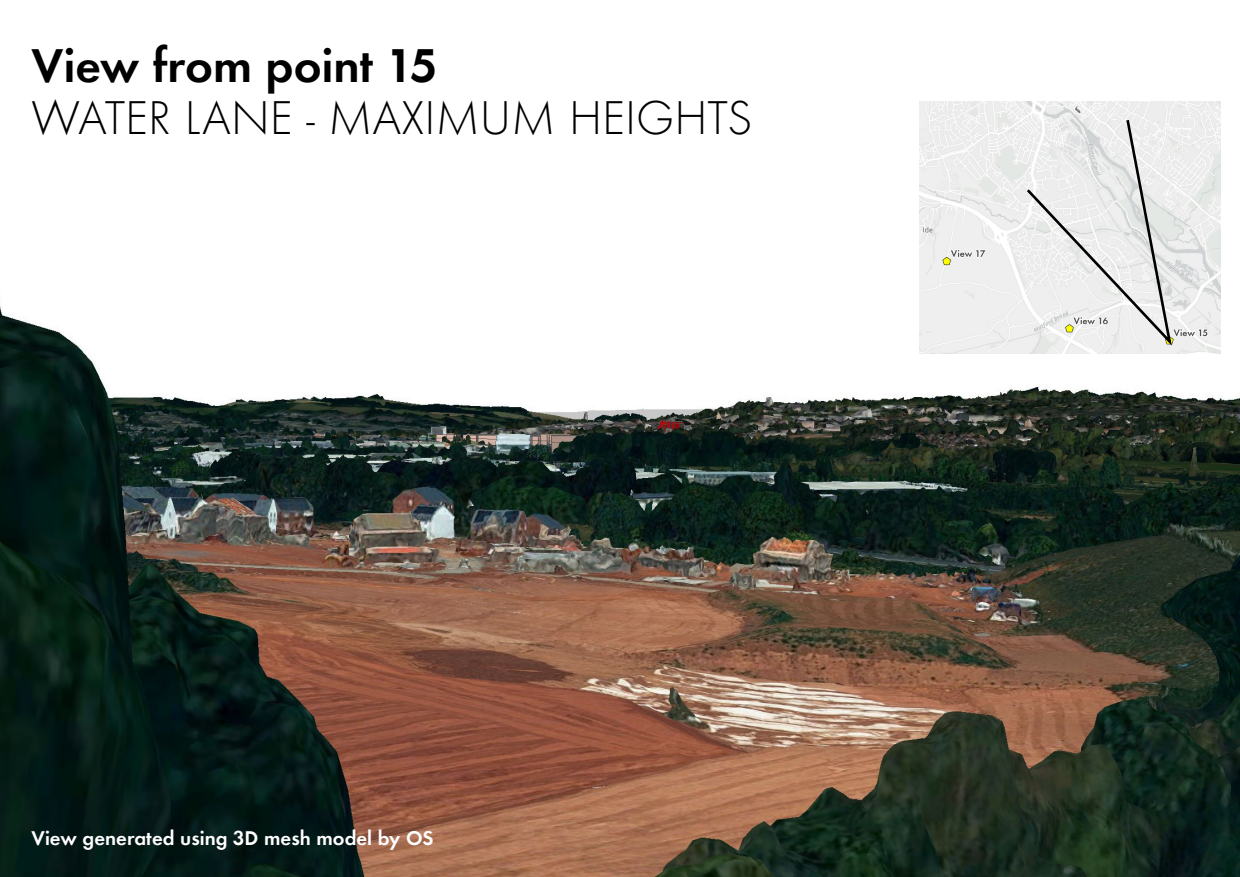
<style>
.page{position:relative;width:1240px;height:877px;background:#fff}
.page>*{position:absolute;margin:0;border:0;box-sizing:border-box;transform-origin:0 0}
.A1_-_CHAPTER_SUBHEAD{font:43.75px "Allies Morrison Futura ND";color:#000}
.A1_-_L1_CHAPTER_HEAD{font:700 43.75px "Allies Morrison Futura ND";color:#000}
.t1{font:700 18.38px "Allies Morrison Futura ND";color:#fff}
</style>
<div class="page">
<img style="left:0;top:306px;width:1240px;height:570px">
<img style="left:919px;top:101px;width:302px;height:252px">
<svg style="left:1024px;top:117px;width:150px;height:233px"></svg>
<p class="A1_-_L1_CHAPTER_HEAD" style="left:32px;top:36px;width:407px">View from point 15</p>
<p class="A1_-_CHAPTER_SUBHEAD" style="left:32px;top:92px;width:722px">WATER LANE - MAXIMUM HEIGHTS</p>
<p class="t1" style="left:32px;top:826px;width:404px">View generated using 3D mesh model by OS</p>
</div>
